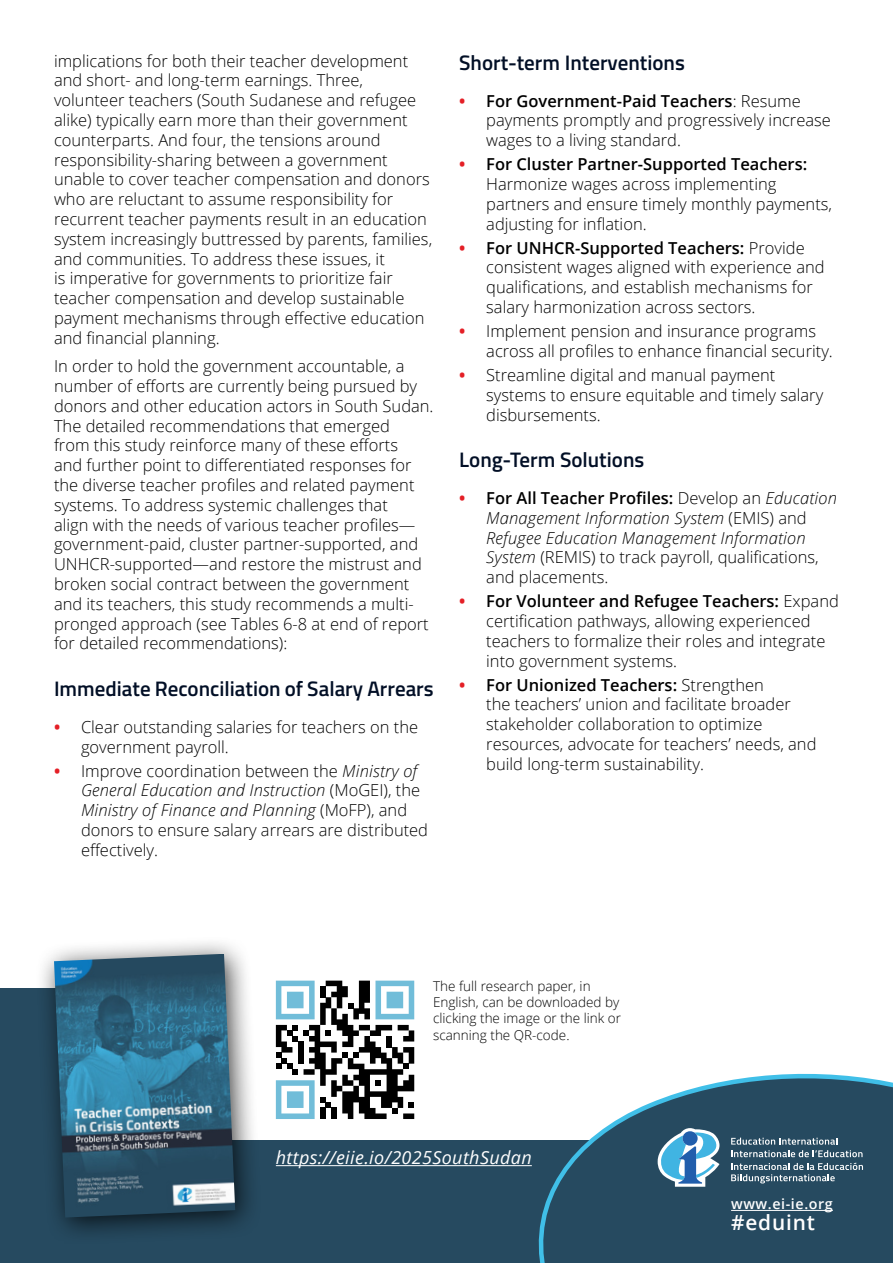
<style>
.page{position:relative;width:893px;height:1263px;background:#fff}
.page>*{position:absolute;margin:0;border:0;box-sizing:border-box;transform-origin:0 0}
.Subs{font:600 21px "Titillium";color:#020f26}
.t1{font:600 20.85px "Open Sans";letter-spacing:.04em;color:#fff}
.t2{font:italic 18px "Open Sans";letter-spacing:.02em;color:#fff}
.List_1{font:300 16.5px/19.8px "Open Sans";color:#000}
.List_1-2{font:italic 300 16.5px/19.8px "Open Sans";letter-spacing:.01em;color:#000}
.t3{font:600 14.25px "Open Sans";letter-spacing:.04em;color:#fff}
.t4{font:300 13.5px/16.2px "Open Sans";color:#000}
.s1{font-weight:700;color:#e41f26}
.s2{font-style:italic}
.s3{font-weight:600}
.s4{font-weight:700;font-style:normal;color:#e41f26}
.s5{font-weight:600;font-style:normal}
.s6{font-style:normal}
</style>
<div class="page">
<div style="left:0;top:988px;width:893px;height:275px;background:#264a60"></div>
<div style="left:93px;top:978px;width:800px;height:162px;background:#fff"></div>
<div style="left:35px;top:935px;width:228px;height:309px;background:#000;opacity:.75"></div>
<img style="left:54px;top:954px;width:181px;height:263px">
<svg style="left:528px;top:1073px;width:365px;height:190px"></svg>
<svg style="left:731px;top:1137px;width:132px;height:46px"></svg>
<svg style="left:658px;top:1128px;width:61px;height:59px"></svg>
<hr style="left:731px;top:1210px;width:102px;height:1px;background:#fff">
<hr style="left:276px;top:1165px;width:256px;height:1px;background:#fff">
<svg style="left:276px;top:981px;width:138px;height:138px"></svg>
<p class="List_1" style="left:54px;top:50px;width:380px">implications for both their teacher development and short- and long-term earnings. Three, volunteer teachers (South Sudanese and refugee alike) typically earn more than their government counterparts. And four, the tensions around responsibility-sharing between a government unable to cover teacher compensation and donors who are reluctant to assume responsibility for recurrent teacher payments result in an education system increasingly buttressed by parents, families, and communities. To address these issues, it<br>is imperative for governments to prioritize fair teacher compensation and develop sustainable payment mechanisms through effective education and financial planning.</p>
<p class="List_1" style="left:54px;top:356px;width:381px">In order to hold the government accountable, a number of efforts are currently being pursued by donors and other education actors in South Sudan.<br>The detailed recommendations that emerged<br>from this study reinforce many of these efforts<br>and further point to differentiated responses for the diverse teacher profiles and related payment systems. To address systemic challenges that<br>align with the needs of various teacher profiles— government-paid, cluster partner-supported, and UNHCR-supported—and restore the mistrust and broken social contract between the government and its teachers, this study recommends a multi&shy;pronged approach (see Tables 6-8 at end of report for detailed recommendations):</p>
<p class="Subs" style="left:54px;top:673px;width:381px">Immediate Reconciliation of Salary Arrears</p>
<p class="List_1" style="left:81px;top:716px;width:339px;text-indent:-27px"><span class="s1">•</span> Clear outstanding salaries for teachers on the government payroll.</p>
<p class="List_1" style="left:81px;top:760px;width:349px;text-indent:-27px"><span class="s1">•</span> Improve coordination between the <span class="s2">Ministry of General Education and Instruction</span> (MoGEI), the <span class="s2">Ministry of Finance and Planning</span> (MoFP), and donors to ensure salary arrears are distributed effectively.</p>
<p class="Subs" style="left:459px;top:47px;width:227px">Short-term Interventions</p>
<p class="List_1" style="left:486px;top:90px;width:346px;text-indent:-27px"><span class="s1">•</span> <span class="s3">For Government-Paid Teachers</span>: Resume payments promptly and progressively increase wages to a living standard.</p>
<p class="List_1" style="left:486px;top:154px;width:347px;text-indent:-27px"><span class="s1">•</span> <span class="s3">For Cluster Partner-Supported Teachers:<br></span>Harmonize wages across implementing partners and ensure timely monthly payments, adjusting for inflation.</p>
<p class="List_1" style="left:486px;top:237px;width:340px;text-indent:-27px"><span class="s1">•</span> <span class="s3">For UNHCR-Supported Teachers:</span> Provide consistent wages aligned with experience and qualifications, and establish mechanisms for salary harmonization across sectors.</p>
<p class="List_1" style="left:486px;top:321px;width:348px;text-indent:-27px"><span class="s1">•</span> Implement pension and insurance programs across all profiles to enhance financial security.</p>
<p class="List_1" style="left:486px;top:365px;width:339px;text-indent:-27px"><span class="s1">•</span> Streamline digital and manual payment systems to ensure equitable and timely salary disbursements.</p>
<p class="Subs" style="left:459px;top:444px;width:187px">Long-Term Solutions</p>
<p class="List_1-2" style="left:486px;top:487px;width:352px;text-indent:-27px"><span class="s4">•</span> <span class="s5">For All Teacher Profiles:</span> <span class="s6">Develop an</span> Education Management Information System <span class="s6">(EMIS) and </span>Refugee Education Management Information System <span class="s6">(REMIS) to track payroll, qualifications, and placements.</span></p>
<p class="List_1" style="left:486px;top:591px;width:354px;text-indent:-27px"><span class="s1">•</span> <span class="s3">For Volunteer and Refugee Teachers:</span> Expand certification pathways, allowing experienced teachers to formalize their roles and integrate into government systems.</p>
<p class="List_1" style="left:486px;top:674px;width:332px;text-indent:-27px"><span class="s1">•</span> <span class="s3">For Unionized Teachers:</span> Strengthen<br>the teachers’ union and facilitate broader stakeholder collaboration to optimize resources, advocate for teachers’ needs, and build long-term sustainability.</p>
<p class="t4" style="left:433px;top:977px;width:189px">The full research paper, in<br>English, can be downloaded by clicking the image or the link or scanning the QR-code.</p>
<p class="t2" style="left:276px;top:1145px;width:257px">https://eiie.io/2025SouthSudan</p>
<p class="t3" style="left:731px;top:1194px;width:103px">www.ei-ie.org</p>
<p class="t1" style="left:731px;top:1208px;width:85px">#eduint</p>
</div>
